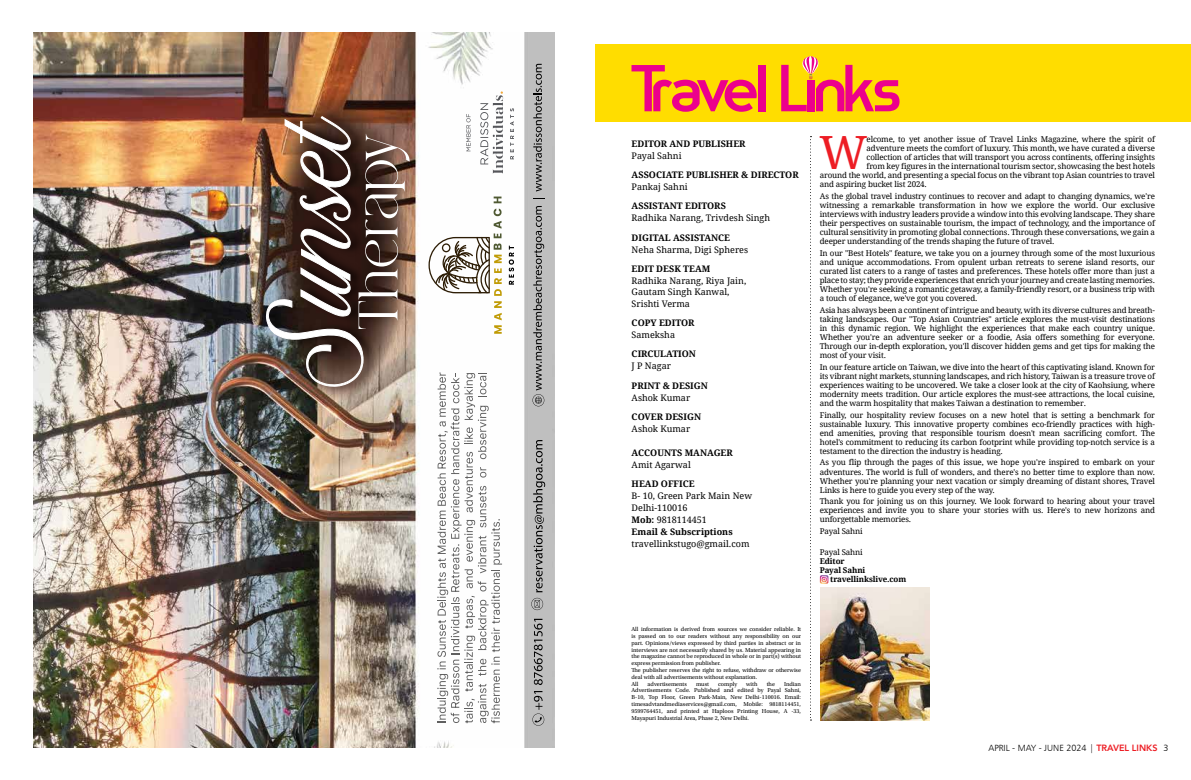
<style>
.page{position:relative;width:1191px;height:780px;background:#fff}
.page>*{position:absolute;margin:0;border:0;box-sizing:border-box;transform-origin:0 0}
.t1{font:45.8px "Droid Serif";color:#ed1d24}
.t2{font:9px/12px "Droid Serif";color:#000}
.t3{font:700 9px "Droid Serif";color:#000}
.t4{font:9px "Humanist 777 BT Light B";color:#000}
.t5{font:8px/9px "Droid Serif";letter-spacing:-.02em;color:#000;text-align:justify}
.t6{font:700 8px "Droid Serif";letter-spacing:-.02em;color:#000}
.t7{font:6px/6.8px "Utopia Std";color:#000}
.s1{font-weight:700}
.s2{font-family:"Avenir LT Std";font-weight:800;color:#ed1d24}
</style>
<div class="page">
<svg style="left:810px;top:136px;width:1px;height:584px"></svg>
<svg style="left:820px;top:575px;width:8px;height:8px"></svg>
<div style="left:595px;top:44px;width:596px;height:78px;background:#fd0"></div>
<svg style="left:631px;top:65px;width:125px;height:47px"></svg>
<div style="left:758px;top:65px;width:7px;height:46px;background:#ec008c"></div>
<svg style="left:781px;top:56px;width:118px;height:55px"></svg>
<img style="left:820px;top:587px;width:110px;height:133px">
<img style="left:33px;top:32px;width:521px;height:715px">
<svg style="left:437px;top:372px;width:65px;height:351px"></svg>
<svg style="left:509px;top:246px;width:5px;height:38px"></svg>
<svg style="left:435px;top:196px;width:67px;height:138px"></svg>
<svg style="left:480px;top:91px;width:23px;height:83px"></svg>
<svg style="left:510px;top:108px;width:4px;height:51px"></svg>
<svg style="left:466px;top:114px;width:4px;height:37px"></svg>
<svg style="left:533px;top:64px;width:9px;height:127px"></svg>
<svg style="left:532px;top:206px;width:12px;height:200px;background:#9a9a9a"></svg>
<svg style="left:534px;top:618px;width:8px;height:67px"></svg>
<svg style="left:532px;top:691px;width:12px;height:34px"></svg>
<svg style="left:531px;top:440px;width:14px;height:170px;background:#9d9d9d"></svg>
<img style="left:243px;top:105px;width:187px;height:292px">
<img style="left:409px;top:116px;width:26px;height:231px">
<img style="left:265px;top:115px;width:144px;height:272px">
<p class="t3" style="left:631px;top:139px;width:115px">EDITOR AND PUBLISHER</p>
<p class="t2" style="left:631px;top:150px;width:51px">Payal Sahni</p>
<p class="t3" style="left:631px;top:170px;width:169px">ASSOCIATE PUBLISHER &amp; DIRECTOR</p>
<p class="t2" style="left:631px;top:181px;width:58px">Pankaj Sahni</p>
<p class="t3" style="left:631px;top:201px;width:96px">ASSISTANT EDITORS</p>
<p class="t2" style="left:631px;top:212px;width:140px">Radhika Narang, Trivdesh Singh</p>
<p class="t3" style="left:631px;top:232px;width:100px">DIGITAL ASSISTANCE</p>
<p class="t2" style="left:631px;top:243px;width:118px">Neha Sharma, Digi Spheres</p>
<p class="t3" style="left:631px;top:263px;width:80px">EDIT DESK TEAM</p>
<p class="t2" style="left:631px;top:275px;width:116px;line-height:11px">Radhika Narang, Riya Jain,<br>Gautam Singh Kanwal,</p>
<p class="t2" style="left:631px;top:298px;width:60px">Srishti Verma</p>
<p class="t3" style="left:631px;top:318px;width:64px">COPY EDITOR</p>
<p class="t2" style="left:631px;top:329px;width:45px">Sameksha</p>
<p class="t3" style="left:631px;top:349px;width:66px">CIRCULATION</p>
<p class="t2" style="left:631px;top:360px;width:41px">J P Nagar</p>
<p class="t3" style="left:631px;top:380px;width:78px">PRINT &amp; DESIGN</p>
<p class="t2" style="left:631px;top:391px;width:60px">Ashok Kumar</p>
<p class="t3" style="left:631px;top:411px;width:71px">COVER DESIGN</p>
<p class="t2" style="left:631px;top:422px;width:60px">Ashok Kumar</p>
<p class="t3" style="left:631px;top:447px;width:103px">ACCOUNTS MANAGER</p>
<p class="t2" style="left:631px;top:458px;width:61px">Amit Agarwal</p>
<p class="t3" style="left:631px;top:478px;width:65px">HEAD OFFICE</p>
<p class="t2" style="left:631px;top:490px;width:122px">B- 10, Green Park Main New<br>Delhi-110016<br><span class="s1">Mob:</span> 9818114451<br><span class="s1">Email &amp; Subscriptions</span></p>
<p class="t2" style="left:631px;top:538px;width:119px">travellinkstugo@gmail.com</p>
<p class="t7" style="left:631px;top:626px;width:171px">All information is derived from sources we consider reliable. It is passed on to our readers without any responsibility on our part. Opinions/views expressed by third parties in abstract or in interviews are not necessarily shared by us. Material appearing in the magazine cannot be reproduced in whole or in part(s) without express permission from publisher.<br>The publisher reserves the right to refuse, withdraw or otherwise deal with all advertisements without explanation.<br>All</p>
<p class="t7" style="left:631px;top:680px;width:171px;text-align:justify;text-indent:153px">Indian Advertisements Code. Published and edited by Payal Sahni, B-10, Top Floor, Green Park-Main, New Delhi-110016. Email: timesadvtandmediaservices@gmail.com, Mobile: 9818114451, 9599764451, and printed at Haploos Printing House, A -33, Mayapuri Industrial Area, Phase 2, New Delhi.</p>
<p class="t7" style="left:647px;top:680px;width:41px">advertisements</p>
<p class="t7" style="left:696px;top:680px;width:14px">must</p>
<p class="t7" style="left:718px;top:680px;width:21px">comply</p>
<p class="t7" style="left:746px;top:680px;width:13px">with</p>
<p class="t7" style="left:766px;top:680px;width:10px">the</p>
<h1 class="t1" style="left:819px;top:127px;width:49px">W</h1>
<p class="t5" style="left:866px;top:135px;width:290px">elcome, to yet another issue of Travel Links Magazine, where the spirit of</p>
<p class="t5" style="left:866px;top:144px;width:290px">adventure meets the comfort of luxury. This month, we have curated a diverse</p>
<p class="t5" style="left:866px;top:153px;width:290px">collection of articles that will transport you across continents, offering insights</p>
<p class="t5" style="left:866px;top:162px;width:290px">from key figures in the international tourism sector, showcasing the best hotels</p>
<p class="t5" style="left:820px;top:171px;width:337px">around the world, and presenting a special focus on the vibrant top Asian countries to travel</p>
<p class="t5" style="left:820px;top:180px;width:109px">and aspiring bucket list 2024.</p>
<p class="t5" style="left:820px;top:192px;width:337px">As the global travel industry continues to recover and adapt to changing dynamics, we're witnessing a remarkable transformation in how we explore the world. Our exclusive interviews with industry leaders provide a window into this evolving landscape. They share their perspectives on sustainable tourism, the impact of technology, and the importance of cultural sensitivity in promoting global connections. Through these conversations, we gain a deeper understanding of the trends shaping the future of travel.</p>
<p class="t5" style="left:820px;top:249px;width:337px">In our "Best Hotels" feature, we take you on a journey through some of the most luxurious and unique accommodations. From opulent urban retreats to serene island resorts, our curated list caters to a range of tastes and preferences. These hotels offer more than just a place to stay; they provide experiences that enrich your journey and create lasting memories.<br>Whether you're seeking a romantic getaway, a family-friendly resort, or a business trip with a touch of elegance, we've got you covered.</p>
<p class="t5" style="left:820px;top:305px;width:337px">Asia has always been a continent of intrigue and beauty, with its diverse cultures and breath&shy;taking landscapes. Our "Top Asian Countries" article explores the must-visit destinations in this dynamic region. We highlight the experiences that make each country unique.<br>Whether you're an adventure seeker or a foodie, Asia offers something for everyone.<br>Through our in-depth exploration, you'll discover hidden gems and get tips for making the most of your visit.</p>
<p class="t5" style="left:820px;top:362px;width:337px">In our feature article on Taiwan, we dive into the heart of this captivating island. Known for its vibrant night markets, stunning landscapes, and rich history, Taiwan is a treasure trove of experiences waiting to be uncovered. We take a closer look at the city of Kaohsiung, where modernity meets tradition. Our article explores the must-see attractions, the local cuisine, and the warm hospitality that makes Taiwan a destination to remember.</p>
<p class="t5" style="left:820px;top:410px;width:337px">Finally, our hospitality review focuses on a new hotel that is setting a benchmark for sustainable luxury. This innovative property combines eco-friendly practices with high&shy;end amenities, proving that responsible tourism doesn't mean sacrificing comfort. The hotel's commitment to reducing its carbon footprint while providing top-notch service is a testament to the direction the industry is heading.</p>
<p class="t5" style="left:820px;top:458px;width:337px">As you flip through the pages of this issue, we hope you're inspired to embark on your adventures. The world is full of wonders, and there's no better time to explore than now.<br>Whether you're planning your next vacation or simply dreaming of distant shores, Travel Links is here to guide you every step of the way.</p>
<p class="t5" style="left:820px;top:497px;width:337px">Thank you for joining us on this journey. We look forward to hearing about your travel experiences and invite you to share your stories with us. Here's to new horizons and unforgettable memories.</p>
<p class="t5" style="left:820px;top:527px;width:44px">Payal Sahni</p>
<p class="t5" style="left:820px;top:547px;width:44px">Payal Sahni</p>
<p class="t6" style="left:820px;top:556px;width:26px">Editor</p>
<p class="t6" style="left:820px;top:565px;width:47px">Payal Sahni</p>
<p class="t6" style="left:830px;top:574px;width:77px">travellinkslive.com</p>
<p class="t4" style="left:988px;top:742px;width:182px">APRIL - MAY - JUNE 2024 | <span class="s2">TRAVEL LINKS</span> 3</p>
</div>
